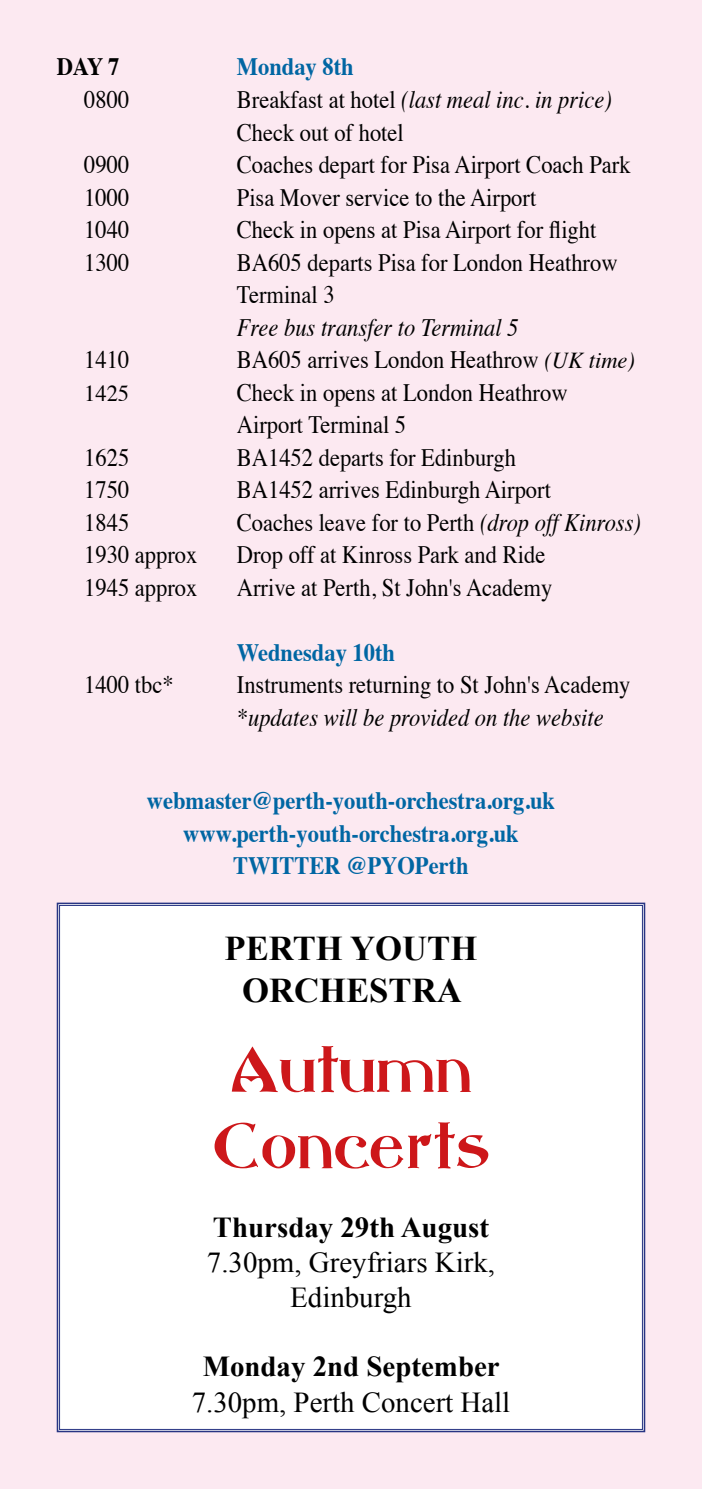
<style>
.page{position:relative;width:702px;height:1489px;background:#fff}
.page>*{position:absolute;margin:0;border:0;box-sizing:border-box;transform-origin:0 0}
.t1{font:63.5px/76.2px "Abbess";color:#cd171a}
.t2{font:700 34.75px/41.5px "Times New Roman";color:#000;text-align:center}
.t3{font:29px/34.8px "Times New Roman";color:#000;text-align:center}
.t4{font:700 29px "Times New Roman";color:#000}
.t5{font:25px/32.5px "Times";color:#000;scale:.9 1}
.t6{font:700 25px/32.5px "Times";color:#0066a3;text-align:center;scale:.9 1}
.t7{font:italic 25px "Times";color:#000;scale:.9 1}
.t8{font:700 25px "Times";color:#000;scale:.9 1}
.t9{font:22.75px "Times";color:#000}
.s1{font-style:italic}
.s2{font-style:italic;font-size:22.75px}
</style>
<div class="page">
<div style="left:0;top:0;width:702px;height:1488px;background:#fce9f1"></div>
<svg style="left:56px;top:901px;width:590px;height:531px"></svg>
<p class="t8" style="left:57px;top:43px;width:71px">DAY 7</p>
<p class="t6" style="left:237px;top:48px;width:131px">Monday 8th</p>
<p class="t5" style="left:84px;top:81px;width:51px">0800</p>
<p class="t5" style="left:237px;top:81px;width:418px">Breakfast at hotel <span class="s1">(last meal inc. in price)<br></span>Check out of hotel</p>
<p class="t5" style="left:84px;top:146px;width:51px">0900</p>
<p class="t5" style="left:237px;top:146px;width:439px">Coaches depart for Pisa Airport Coach Park</p>
<p class="t5" style="left:84px;top:179px;width:51px">1000</p>
<p class="t5" style="left:237px;top:179px;width:334px">Pisa Mover service to the Airport</p>
<p class="t5" style="left:84px;top:211px;width:51px">1040</p>
<p class="t5" style="left:237px;top:211px;width:401px">Check in opens at Pisa Airport for flight</p>
<p class="t5" style="left:84px;top:244px;width:51px">1300</p>
<p class="t5" style="left:237px;top:244px;width:424px">BA605 departs Pisa for London Heathrow<br>Terminal 3</p>
<p class="t7" style="left:237px;top:305px;width:314px">Free bus transfer to Terminal 5</p>
<p class="t5" style="left:84px;top:341px;width:51px">1410</p>
<p class="t5" style="left:237px;top:341px;width:444px">BA605 arrives London Heathrow <span class="s2">(UK time)</span></p>
<p class="t9" style="left:84px;top:372px;width:46px">1425</p>
<p class="t5" style="left:237px;top:374px;width:369px">Check in opens at London Heathrow<br>Airport Terminal 5</p>
<p class="t5" style="left:84px;top:439px;width:51px">1625</p>
<p class="t5" style="left:237px;top:439px;width:311px">BA1452 departs for Edinburgh</p>
<p class="t5" style="left:84px;top:471px;width:51px">1750</p>
<p class="t5" style="left:237px;top:471px;width:350px">BA1452 arrives Edinburgh Airport</p>
<p class="t5" style="left:84px;top:504px;width:51px">1845</p>
<p class="t5" style="left:237px;top:504px;width:450px">Coaches leave for to Perth <span class="s1">(drop off Kinross)</span></p>
<p class="t5" style="left:84px;top:536px;width:127px">1930 approx</p>
<p class="t5" style="left:237px;top:536px;width:344px">Drop off at Kinross Park and Ride</p>
<p class="t5" style="left:84px;top:569px;width:127px">1945 approx</p>
<p class="t5" style="left:237px;top:569px;width:352px">Arrive at Perth, St John's Academy</p>
<p class="t6" style="left:237px;top:633px;width:177px">Wednesday 10th</p>
<p class="t5" style="left:84px;top:666px;width:101px">1400 tbc*</p>
<p class="t5" style="left:237px;top:666px;width:439px">Instruments returning to St John's Academy</p>
<p class="t7" style="left:237px;top:695px;width:409px">*updates will be provided on the website</p>
<p class="t6" style="left:147px;top:782px;width:455px">webmaster@perth-youth-orchestra.org.uk www.perth-youth-orchestra.org.uk<br>TWITTER @PYOPerth</p>
<h2 class="t2" style="left:224px;top:926px;width:254px">PERTH YOUTH<br>ORCHESTRA</h2>
<h1 class="t1" style="left:213px;top:1038px;width:278px">Autumn<br>Concerts</h1>
<p class="t4" style="left:213px;top:1207px;width:277px">Thursday 29th August</p>
<p class="t3" style="left:207px;top:1244px;width:289px">7.30pm, Greyfriars Kirk,<br>Edinburgh</p>
<p class="t4" style="left:203px;top:1346px;width:298px">Monday 2nd September</p>
<p class="t3" style="left:192px;top:1384px;width:320px">7.30pm, Perth Concert Hall</p>
</div>
